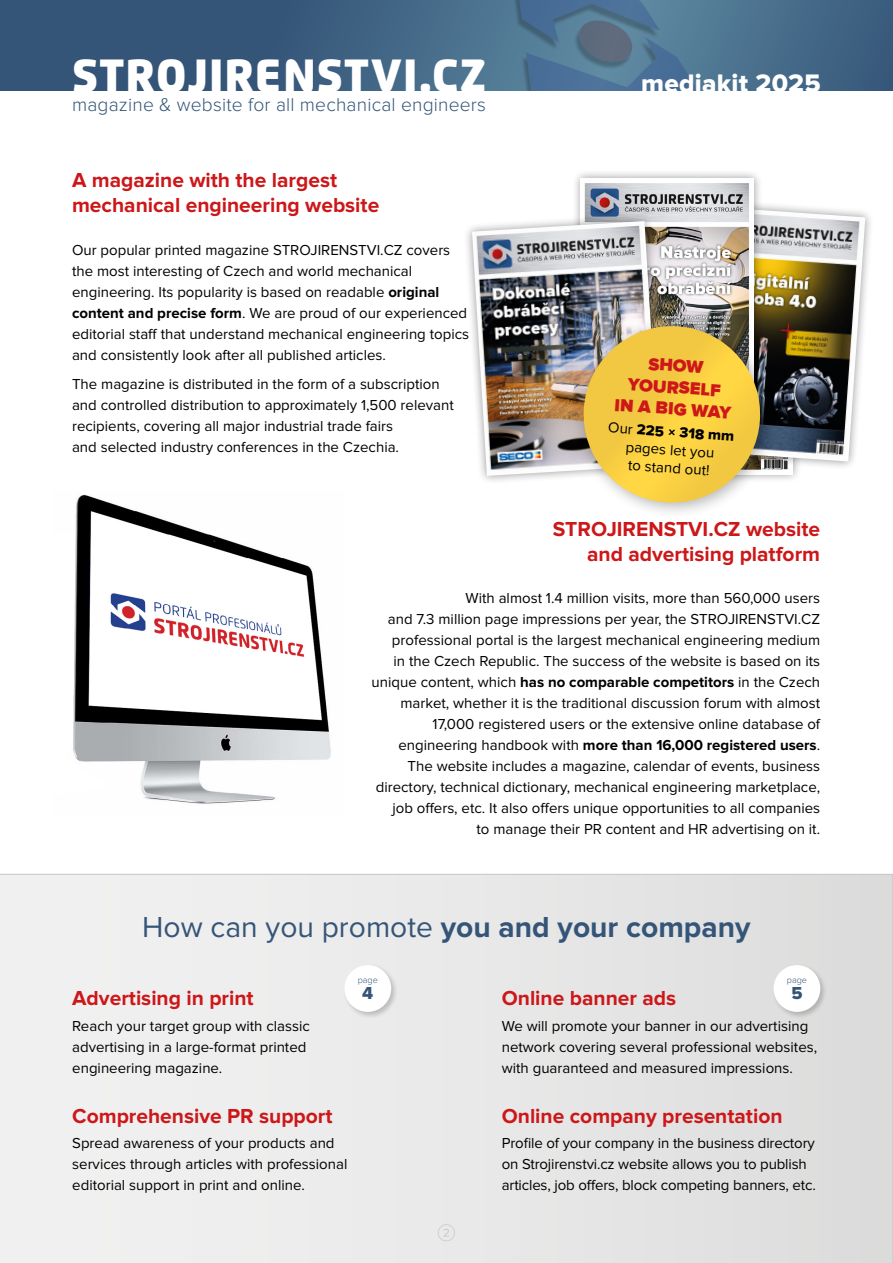
<style>
.page{position:relative;width:893px;height:1263px;background:#fff}
.page>*{position:absolute;margin:0;border:0;box-sizing:border-box;transform-origin:0 0}
.t1{font:900 46.5px "Flexo";letter-spacing:.01em;color:#fff}
.t2{font:700 30px "Proxima Nova";color:#355578}
.t3{font:26.25px "Proxima Nova Extrabld";letter-spacing:.01em;color:#fff}
.t4{font:700 21px/25.2px "Proxima Nova";color:#cd1719}
.t5{font:300 19.2px "Proxima Nova";letter-spacing:.01em;color:#355578}
.t6{font:900 18px/21.6px "Proxima Nova";color:#cd1719;text-align:center}
.t7{font:18px "Proxima Nova Extrabld";color:#355578}
.t8{font:18px "Whitney Index White Rd Lt";color:#c6c6c6}
.t9{font:15px/21px "Proxima Nova";color:#000}
.t10{font:15px "Proxima Nova Extrabld";color:#000}
.t11{font:300 9px "Proxima Nova";color:#355578}
.s1{font-weight:700}
.s2{font-family:"Proxima Nova"}
.s3{font-weight:400}
</style>
<div class="page">
<svg style="left:0;top:0;width:893px;height:91px;background:#3c5e7f"></svg>
<img style="left:73px;top:495px;width:258px;height:309px">
<img style="left:480px;top:0;width:251px;height:90px">
<svg style="left:0;top:874px;width:893px;height:389px"></svg>
<div style="left:343px;top:964px;width:56px;height:55px;background:#000;opacity:.2"></div>
<div style="left:344px;top:965px;width:47px;height:47px;background:#fff;border-radius:50%"></div>
<div style="left:772px;top:964px;width:56px;height:55px;background:#000;opacity:.2"></div>
<div style="left:774px;top:965px;width:46px;height:47px;background:#fff;border-radius:50%"></div>
<div style="left:667px;top:197px;width:207px;height:273px;background:#000;opacity:.4"></div>
<img style="left:763px;top:205px;width:102px;height:256px">
<div style="left:572px;top:169px;width:191px;height:263px;background:#000;opacity:.4"></div>
<img style="left:581px;top:178px;width:172px;height:137px">
<div style="left:463px;top:212px;width:205px;height:273px;background:#000;opacity:.4"></div>
<img style="left:472px;top:221px;width:187px;height:255px">
<div style="left:573px;top:315px;width:204px;height:205px;background:#000;opacity:.3"></div>
<svg style="left:580px;top:326px;width:183px;height:180px;background:#e3c45d"></svg>
<h1 class="t1" style="left:72px;top:47px;width:416px">STROJIRENSTVI.CZ</h1>
<p class="t5" style="left:72px;top:96px;width:415px">magazine &amp; website for all mechanical engineers</p>
<h3 class="t4" style="left:72px;top:168px;width:309px">A magazine with the largest mechanical engineering website</h3>
<p class="t9" style="left:72px;top:240px;width:399px">Our popular printed magazine STROJIRENSTVI.CZ covers the most interesting of Czech and world mechanical engineering. Its popularity is based on readable <span class="s1">original content and precise form</span>. We are proud of our experienced editorial staff that understand mechanical engineering topics and consistently look after all published articles.</p>
<p class="t9" style="left:72px;top:374px;width:383px">The magazine is distributed in the form of a subscription and controlled distribution to approximately 1,500 relevant recipients, covering all major industrial trade fairs<br>and selected industry conferences in the Czechia.</p>
<h3 class="t3" style="left:641px;top:71px;width:181px">mediakit 2025</h3>
<p class="t6" style="left:618px;top:351px;width:118px;rotate:4deg">SHOW<br>YOURSELF<br>IN A BIG WAY</p>
<p class="t10" style="left:609px;top:421px;width:128px;rotate:4deg"><span class="s2">Our</span> 225 × 318 mm</p>
<p class="t9" style="left:626px;top:438px;width:90px;line-height:18px;rotate:4deg">pages let you to stand out!</p>
<h3 class="t4" style="left:553px;top:517px;width:269px;text-align:right">STROJIRENSTVI.CZ website and advertising platform</h3>
<p class="t9" style="left:372px;top:588px;width:450px;text-align:right">With almost 1.4 million visits, more than 560,000 users<br>and 7.3 million page impressions per year, the STROJIRENSTVI.CZ professional portal is the largest mechanical engineering medium<br>in the Czech Republic. The success of the website is based on its unique content, which <span class="s1">has no comparable competitors</span> in the Czech market, whether it is the traditional discussion forum with almost 17,000 registered users or the extensive online database of engineering handbook with <span class="s1">more than 16,000 registered users</span>.<br>The website includes a magazine, calendar of events, business directory, technical dictionary, mechanical engineering marketplace, job offers, etc. It also offers unique opportunities to all companies<br>to manage their PR content and HR advertising on it.</p>
<h2 class="t2" style="left:142px;top:913px;width:610px"><span class="s3">How can you promote</span> you and your company</h2>
<h3 class="t4" style="left:72px;top:986px;width:183px">Advertising in print</h3>
<p class="t9" style="left:72px;top:1016px;width:239px">Reach your target group with classic advertising in a large-format printed engineering magazine.</p>
<h3 class="t4" style="left:72px;top:1104px;width:262px">Comprehensive PR support</h3>
<p class="t9" style="left:72px;top:1133px;width:277px">Spread awareness of your products and services through articles with professional editorial support in print and online.</p>
<p class="t11" style="left:358px;top:976px;width:22px">page</p>
<p class="t7" style="left:362px;top:985px;width:13px">4</p>
<p class="t8" style="left:437px;top:1224px;width:19px">2</p>
<p class="t11" style="left:787px;top:976px;width:22px">page</p>
<p class="t7" style="left:791px;top:985px;width:13px">5</p>
<h3 class="t4" style="left:502px;top:986px;width:176px">Online banner ads</h3>
<p class="t9" style="left:502px;top:1016px;width:317px">We will promote your banner in our advertising network covering several professional websites, with guaranteed and measured impressions.</p>
<h3 class="t4" style="left:502px;top:1104px;width:282px">Online company presentation</h3>
<p class="t9" style="left:502px;top:1133px;width:316px">Profile of your company in the business directory on Strojirenstvi.cz website allows you to publish articles, job offers, block competing banners, etc.</p>
</div>
